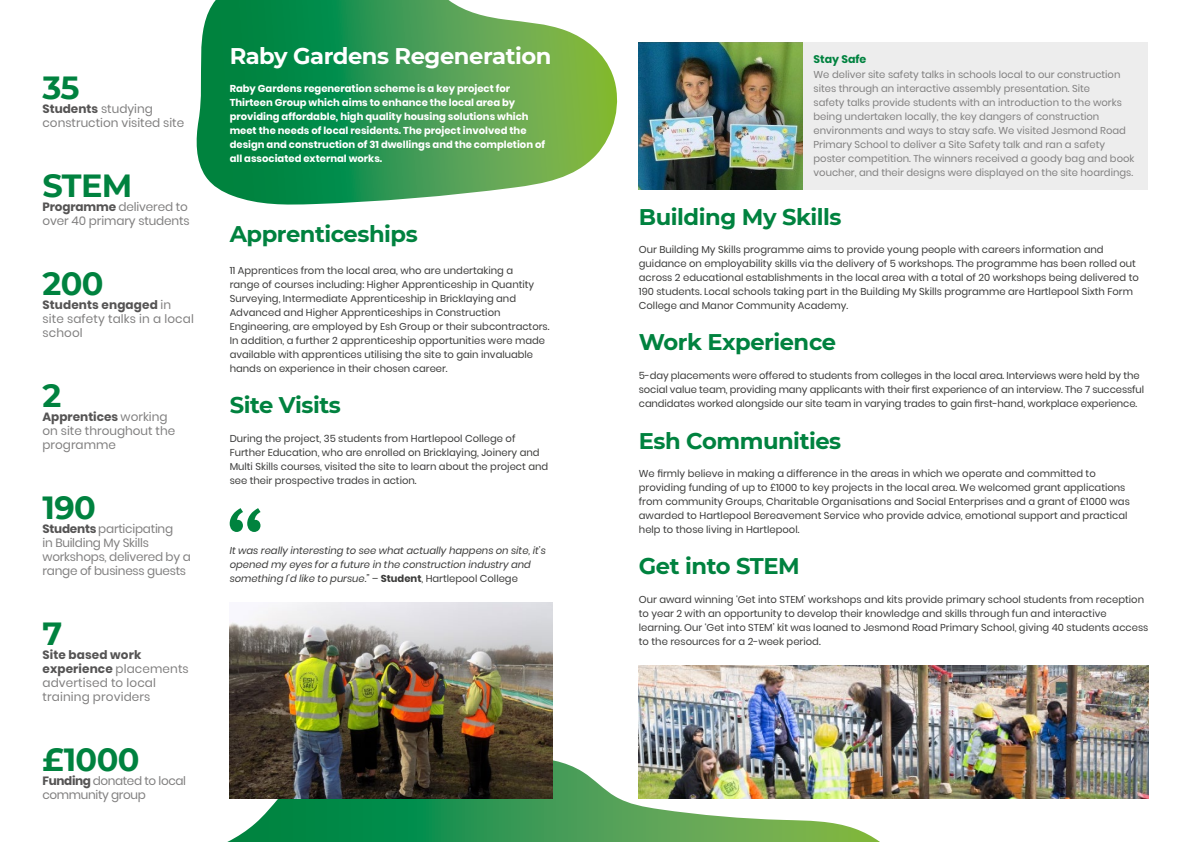
<style>
.page{position:relative;width:1191px;height:842px;background:#fff}
.page>*{position:absolute;margin:0;border:0;box-sizing:border-box;transform-origin:0 0}
.t1{font:700 32px "Montserrat";letter-spacing:-.02em;color:#00823f}
.t2{font:700 22.6px "Montserrat";letter-spacing:-.02em;color:#00823f}
.t3{font:700 22.6px "Montserrat";letter-spacing:-.02em;color:#fff}
.t4{font:12px/14px "Poppins";letter-spacing:-.01em;color:#818080}
.t5{font:12px/14px "Poppins";letter-spacing:.01em;color:#818080}
.t6{font:12px/14px "Poppins";letter-spacing:-.03em;color:#818080}
.t7{font:700 11px "Poppins";color:#00823f}
.t8{font:10px/14px "Poppins";color:#3c3c3b}
.t9{font:10px/14px "Poppins";color:#818080}
.t10{font:700 10px/14px "Poppins";color:#fff}
.t11{font:italic 10px/14px "Poppins";color:#3c3c3b}
.s1{font-weight:700;color:#555454}
.s2{font-style:normal}
.s3{font-weight:700;font-style:normal}
</style>
<div class="page">
<svg style="left:227px;top:732px;width:653px;height:110px"></svg>
<div style="left:802px;top:43px;width:346px;height:147px;background:#ededed"></div>
<img style="left:230px;top:603px;width:323px;height:196px">
<img style="left:639px;top:666px;width:509px;height:133px">
<img style="left:639px;top:43px;width:163px;height:147px">
<svg style="left:196px;top:0;width:422px;height:205px;background:#50a664"></svg>
<svg style="left:230px;top:508px;width:30px;height:24px"></svg>
<h1 class="t1" style="left:43px;top:64px;width:39px">35</h1>
<p class="t4" style="left:43px;top:101px;width:143px"><span class="s1">Students</span> studying construction visited site</p>
<h1 class="t1" style="left:43px;top:162px;width:91px">STEM</h1>
<p class="t4" style="left:43px;top:199px;width:149px"><span class="s1">Programme</span> delivered to over 40 primary students</p>
<h1 class="t1" style="left:43px;top:260px;width:62px">200</h1>
<p class="t5" style="left:43px;top:297px;width:153px"><span class="s1">Students engaged</span> in site safety talks in a local school</p>
<h1 class="t1" style="left:43px;top:372px;width:20px">2</h1>
<p class="t4" style="left:43px;top:409px;width:134px"><span class="s1">Apprentices</span> working on site throughout the programme</p>
<h1 class="t1" style="left:43px;top:484px;width:55px">190</h1>
<p class="t4" style="left:43px;top:521px;width:150px"><span class="s1">Students</span> participating<br>in Building My Skills workshops, delivered by a range of business guests</p>
<h1 class="t1" style="left:43px;top:610px;width:21px">7</h1>
<p class="t5" style="left:43px;top:647px;width:148px"><span class="s1">Site based work experience</span> placements advertised to local training providers</p>
<h1 class="t1" style="left:43px;top:736px;width:98px">£1000</h1>
<p class="t6" style="left:43px;top:773px;width:145px"><span class="s1">Funding</span> donated to local community group</p>
<h2 class="t3" style="left:230px;top:40px;width:323px">Raby Gardens Regeneration</h2>
<p class="t10" style="left:230px;top:81px;width:317px">Raby Gardens regeneration scheme is a key project for Thirteen Group which aims to enhance the local area by providing affordable, high quality housing solutions which meet the needs of local residents. The project involved the design and construction of 31 dwellings and the completion of all associated external works.</p>
<h2 class="t2" style="left:230px;top:218px;width:190px">Apprenticeships</h2>
<p class="t8" style="left:230px;top:263px;width:321px">11 Apprentices from the local area, who are undertaking a<br>range of courses including: Higher Apprenticeship in Quantity Surveying, Intermediate Apprenticeship in Bricklaying and Advanced and Higher Apprenticeships in Construction Engineering, are employed by Esh Group or their subcontractors.<br>In addition, a further 2 apprenticeship opportunities were made available with apprentices utilising the site to gain invaluable hands on experience in their chosen career.</p>
<h2 class="t2" style="left:230px;top:388px;width:113px">Site Visits</h2>
<p class="t8" style="left:230px;top:431px;width:320px">During the project, 35 students from Hartlepool College of Further Education, who are enrolled on Bricklaying, Joinery and Multi Skills courses, visited the site to learn about the project and see their prospective trades in action.</p>
<p class="t11" style="left:230px;top:543px;width:317px">It was really interesting to see what actually happens on site, it’s opened my eyes for a future in the construction industry and something I’d like to pursue.” <span class="s2">–</span> <span class="s3">Student</span><span class="s2">, Hartlepool College</span></p>
<p class="t7" style="left:813px;top:53px;width:54px">Stay Safe</p>
<p class="t9" style="left:813px;top:67px;width:322px">We deliver site safety talks in schools local to our construction sites through an interactive assembly presentation. Site<br>safety talks provide students with an introduction to the works being undertaken locally, the key dangers of construction environments and ways to stay safe. We visited Jesmond Road Primary School to deliver a Site Safety talk and ran a safety poster competition. The winners received a goody bag and book voucher, and their designs were displayed on the site hoardings.</p>
<h2 class="t2" style="left:639px;top:201px;width:204px">Building My Skills</h2>
<p class="t8" style="left:639px;top:242px;width:501px">Our Building My Skills programme aims to provide young people with careers information and guidance on employability skills via the delivery of 5 workshops. The programme has been rolled out across 2 educational establishments in the local area with a total of 20 workshops being delivered to 190 students. Local schools taking part in the Building My Skills programme are Hartlepool Sixth Form College and Manor Community Academy.</p>
<h2 class="t2" style="left:639px;top:325px;width:199px">Work Experience</h2>
<p class="t8" style="left:639px;top:368px;width:506px">5-day placements were offered to students from colleges in the local area. Interviews were held by the social value team, providing many applicants with their first experience of an interview. The 7 successful candidates worked alongside our site team in varying trades to gain first-hand, workplace experience.</p>
<h2 class="t2" style="left:639px;top:424px;width:204px">Esh Communities</h2>
<p class="t8" style="left:639px;top:466px;width:492px">We firmly believe in making a difference in the areas in which we operate and committed to providing funding of up to £1000 to key projects in the local area. We welcomed grant applications from community Groups, Charitable Organisations and Social Enterprises and a grant of £1000 was awarded to Hartlepool Bereavement Service who provide advice, emotional support and practical help to those living in Hartlepool.</p>
<h2 class="t2" style="left:639px;top:549px;width:162px">Get into STEM</h2>
<p class="t8" style="left:639px;top:592px;width:511px">Our award winning ‘Get into STEM’ workshops and kits provide primary school students from reception to year 2 with an opportunity to develop their knowledge and skills through fun and interactive learning. Our ‘Get into STEM’ kit was loaned to Jesmond Road Primary School, giving 40 students access to the resources for a 2-week period.</p>
</div>
